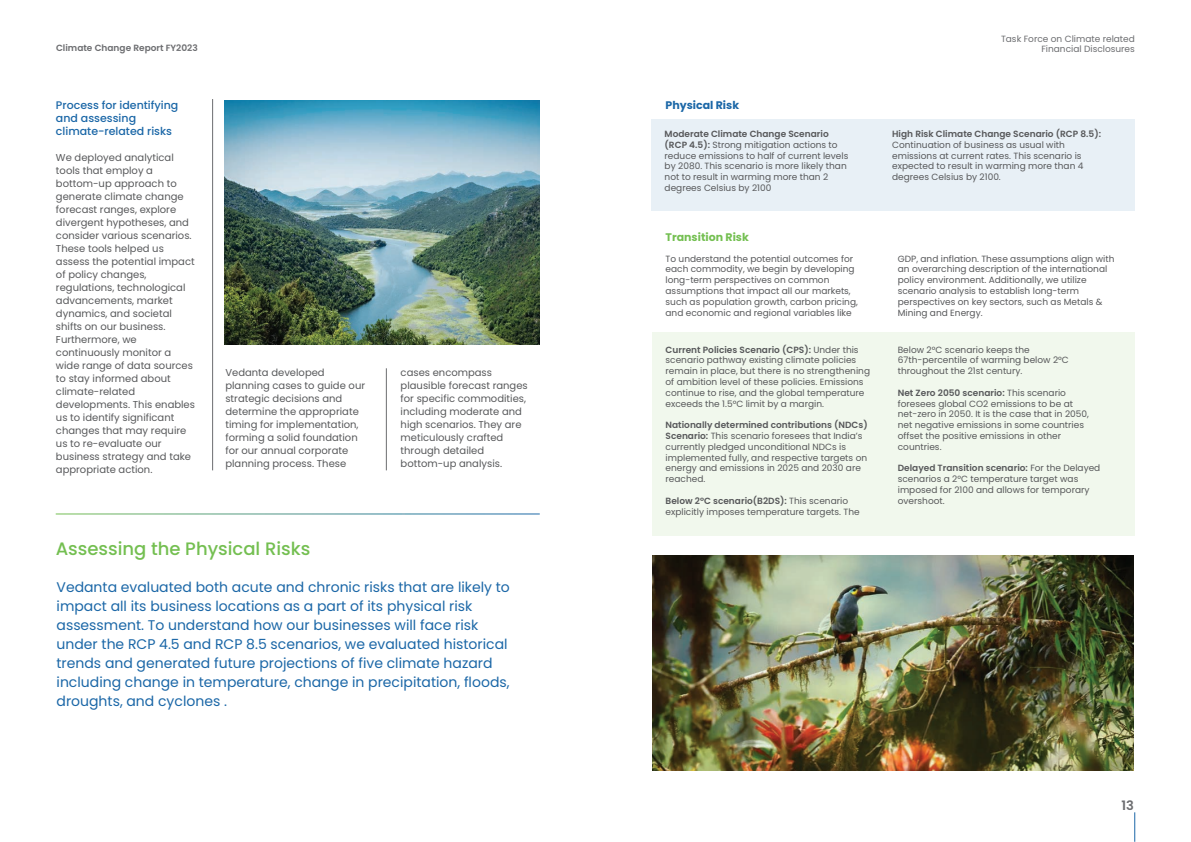
<style>
.page{position:relative;width:1191px;height:842px;background:#fff}
.page>*{position:absolute;margin:0;border:0;box-sizing:border-box;transform-origin:0 0}
.t1{font:500 18px "Poppins";color:#74bf51}
.t2{font:14px/19px "Poppins";color:#1b67a7}
.t3{font:600 13px "Poppins";color:#6c6d70}
.t4{font:500 11px/13px "Poppins";color:#1b67a7}
.t5{font:700 11px "Poppins";color:#74bf51}
.t6{font:700 11px "Poppins";color:#1b67a7}
.t7{font:10px/13px "Poppins";color:#57585a}
.t8{font:9px/10.8px "Poppins";color:#57585a}
.t9{font:9px/10.8px "Poppins";color:#6c6d70;text-align:right}
.t10{font:600 9px "Poppins";color:#57585a}
.t11{font:600 9px "Poppins";color:#6c6d70}
.s1{font-weight:600}
</style>
<div class="page">
<div style="left:651px;top:119px;width:483px;height:92px;background:#e8f0f6"></div>
<div style="left:652px;top:332px;width:483px;height:204px;background:#f1f8ed"></div>
<hr style="left:386px;top:368px;width:1px;height:102px;background:#6c6d70">
<hr style="left:212px;top:99px;width:1px;height:371px;background:#6c6d70">
<img style="left:224px;top:100px;width:315px;height:244px">
<hr style="left:1134px;top:812px;width:1px;height:30px;background:#1b67a7">
<img style="left:652px;top:555px;width:482px;height:215px">
<p class="t11" style="left:56px;top:43px;width:143px">Climate Change Report FY2023</p>
<p class="t4" style="left:56px;top:98px;width:124px">Process for identifying and assessing climate-related risks</p>
<p class="t7" style="left:56px;top:151px;width:141px">We deployed analytical tools that employ a bottom-up approach to generate climate change forecast ranges, explore divergent hypotheses, and consider various scenarios.<br>These tools helped us assess the potential impact of policy changes, regulations, technological advancements, market dynamics, and societal shifts on our business.<br>Furthermore, we continuously monitor a wide range of data sources to stay informed about climate-related developments. This enables us to identify significant changes that may require us to re-evaluate our business strategy and take appropriate action.</p>
<p class="t7" style="left:225px;top:366px;width:141px">Vedanta developed planning cases to guide our strategic decisions and determine the appropriate timing for implementation, forming a solid foundation for our annual corporate planning process. These</p>
<p class="t7" style="left:401px;top:366px;width:129px">cases encompass plausible forecast ranges for specific commodities, including moderate and high scenarios. They are meticulously crafted through detailed bottom-up analysis.</p>
<h1 class="t1" style="left:56px;top:539px;width:256px">Assessing the Physical Risks</h1>
<p class="t2" style="left:57px;top:577px;width:455px">Vedanta evaluated both acute and chronic risks that are likely to impact all its business locations as a part of its physical risk assessment. To understand how our businesses will face risk under the RCP 4.5 and RCP 8.5 scenarios, we evaluated historical trends and generated future projections of five climate hazard including change in temperature, change in precipitation, floods, droughts, and cyclones .</p>
<p class="t6" style="left:665px;top:99px;width:75px">Physical Risk</p>
<p class="t8" style="left:665px;top:128px;width:185px"><span class="s1">Moderate Climate Change Scenario (RCP 4.5):</span> Strong mitigation actions to reduce emissions to half of current levels by 2080. This scenario is more likely than not to result in warming more than 2 degrees Celsius by 2100</p>
<p class="t5" style="left:666px;top:231px;width:85px">Transition Risk</p>
<p class="t8" style="left:665px;top:253px;width:194px">To understand the potential outcomes for each commodity, we begin by developing long-term perspectives on common assumptions that impact all our markets, such as population growth, carbon pricing, and economic and regional variables like</p>
<p class="t8" style="left:665px;top:344px;width:206px"><span class="s1">Current Policies Scenario (CPS):</span> Under this scenario pathway existing climate policies remain in place, but there is no strengthening of ambition level of these policies. Emissions continue to rise, and the global temperature exceeds the 1.5°C limit by a margin.</p>
<p class="t8" style="left:665px;top:420px;width:204px"><span class="s1">Nationally determined contributions (NDCs)<br>Scenario:</span> This scenario foresees that India’s currently pledged unconditional NDCs is implemented fully, and respective targets on energy and emissions in 2025 and 2030 are reached.</p>
<p class="t8" style="left:665px;top:495px;width:196px"><span class="s1">Below 2°C scenario(B2DS):</span> This scenario explicitly imposes temperature targets. The</p>
<p class="t9" style="left:1001px;top:33px;width:135px">Task Force on Climate related<br>Financial Disclosures</p>
<p class="t10" style="left:892px;top:129px;width:210px">High Risk Climate Change Scenario (RCP 8.5):</p>
<p class="t8" style="left:892px;top:139px;width:193px">Continuation of business as usual with emissions at current rates. This scenario is expected to result in warming more than 4 degrees Celsius by 2100.</p>
<p class="t8" style="left:898px;top:253px;width:218px">GDP, and inflation. These assumptions align with an overarching description of the international policy environment. Additionally, we utilize scenario analysis to establish long-term perspectives on key sectors, such as Metals &amp; Mining and Energy.</p>
<p class="t8" style="left:898px;top:344px;width:173px">Below 2°C scenario keeps the<br>67th-percentile of warming below 2°C throughout the 21st century.</p>
<p class="t8" style="left:898px;top:387px;width:193px"><span class="s1">Net Zero 2050 scenario:</span> This scenario foresees global CO2 emissions to be at net-zero in 2050. It is the case that in 2050, net negative emissions in some countries offset the positive emissions in other countries.</p>
<p class="t8" style="left:898px;top:463px;width:204px"><span class="s1">Delayed Transition scenario:</span> For the Delayed scenarios a 2°C temperature target was imposed for 2100 and allows for temporary overshoot.</p>
<h3 class="t3" style="left:1121px;top:798px;width:14px">13</h3>
</div>
